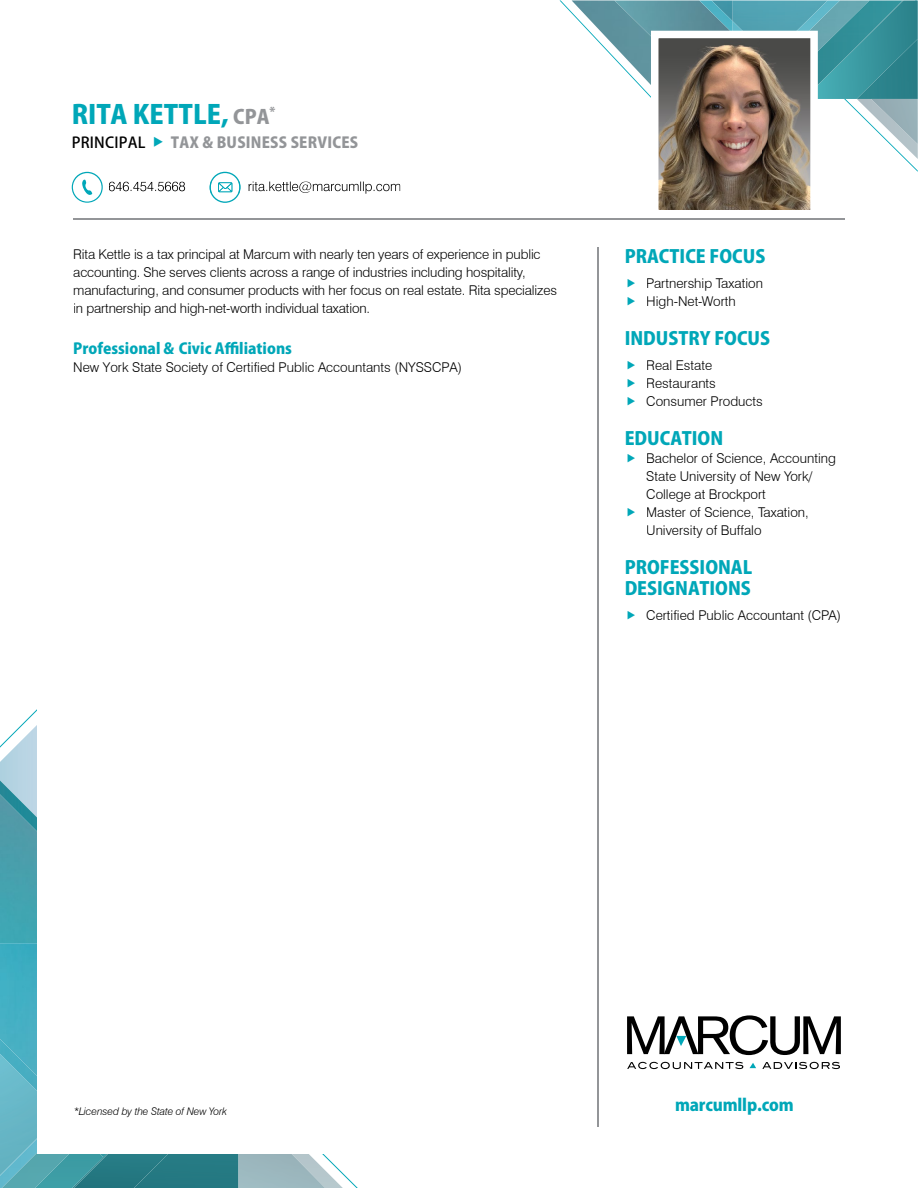
<style>
.page{position:relative;width:918px;height:1188px;background:#fff}
.page>*{position:absolute;margin:0;border:0;box-sizing:border-box;transform-origin:0 0}
.t1{font:800 25.95px "Koz Go Pro";color:#00a7b8}
.t2{font:800 18px/21px "Koz Go Pro";color:#00a7b8}
.t3{font:800 16.5px "Koz Go Pro";letter-spacing:-.01em;color:#00a7b8}
.t4{font:800 15px "Koz Go Pro";color:#00a7b8}
.t5{font:800 15px "Koz Go Pro";letter-spacing:.015em;color:#939598}
.t6{font:300 13.5px/18px "Swiss 721 BT";letter-spacing:-.01em;color:#000}
.t7{font:italic 300 10.5px "Swiss 721 BT";letter-spacing:-.01em;color:#000}
.s1{font-size:19.5px;color:#939598}
.s2{font-weight:500;color:#000}
.s3{color:#00a7b8}
</style>
<div class="page">
<svg style="left:22px;top:709px;width:15px;height:15px"></svg>
<svg style="left:325px;top:1155px;width:33px;height:33px"></svg>
<div style="left:169px;top:1154px;width:69px;height:34px;background:#257a83"></div>
<img style="left:240px;top:1154px;width:85px;height:34px">
<img style="left:239px;top:1100px;width:1px;height:88px">
<img style="left:238px;top:1100px;width:1px;height:88px">
<img style="left:38px;top:1154px;width:34px;height:34px">
<div style="left:0;top:1091px;width:37px;height:47px;background:#67b6c6"></div>
<img style="left:0;top:1138px;width:38px;height:50px">
<img style="left:0;top:724px;width:37px;height:56px">
<svg style="left:72px;top:1154px;width:97px;height:34px;background:#2a7f89"></svg>
<img style="left:0;top:832px;width:37px;height:207px">
<img style="left:0;top:1039px;width:37px;height:52px">
<img style="left:0;top:780px;width:37px;height:52px">
<div style="left:38px;top:651px;width:328px;height:502px;background:#fff"></div>
<hr style="left:73px;top:219px;width:772px;height:1px;background:#939598">
<svg style="left:627px;top:1062px;width:116px;height:7px"></svg>
<svg style="left:762px;top:1062px;width:78px;height:7px"></svg>
<svg style="left:627px;top:1015px;width:214px;height:40px"></svg>
<svg style="left:750px;top:1063px;width:6px;height:5px"></svg>
<hr style="left:598px;top:247px;width:1px;height:879px;background:#939598">
<svg style="left:72px;top:172px;width:31px;height:31px"></svg>
<svg style="left:109px;top:172px;width:291px;height:31px"></svg>
<img style="left:560px;top:0;width:358px;height:210px">
<h1 class="t1" style="left:72px;top:97px;width:205px">RITA KETTLE, <span class="s1">CPA</span><sup>*</sup></h1>
<p class="t5" style="left:72px;top:132px;width:288px"><span class="s2">PRINCIPAL</span> <span class="s3">◆</span> TAX &amp; BUSINESS SERVICES</p>
<p class="t6" style="left:73px;top:245px;width:485px">Rita Kettle is a tax principal at Marcum with nearly ten years of experience in public accounting. She serves clients across a range of industries including hospitality, manufacturing, and consumer products with her focus on real estate. Rita specializes in partnership and high-net-worth individual taxation.</p>
<p class="t4" style="left:73px;top:338px;width:220px">Professional &amp; Civic Affiliations</p>
<p class="t6" style="left:73px;top:358px;width:391px">New York State Society of Certified Public Accountants (NYSSCPA)</p>
<h2 class="t2" style="left:625px;top:247px;width:142px">PRACTICE FOCUS</h2>
<p class="t6" style="left:646px;top:274px;width:118px">Partnership Taxation<br>High-Net-Worth</p>
<h2 class="t2" style="left:625px;top:329px;width:147px">INDUSTRY FOCUS</h2>
<p class="t6" style="left:646px;top:356px;width:118px">Real Estate<br>Restaurants<br>Consumer Products</p>
<h2 class="t2" style="left:625px;top:429px;width:100px">EDUCATION</h2>
<p class="t6" style="left:646px;top:449px;width:191px">Bachelor of Science, Accounting<br>State University of New York/<br>College at Brockport<br>Master of Science, Taxation,<br>University of Buffalo</p>
<h2 class="t2" style="left:625px;top:558px;width:129px">PROFESSIONAL<br>DESIGNATIONS</h2>
<p class="t6" style="left:646px;top:606px;width:196px">Certified Public Accountant (CPA)</p>
<p class="t7" style="left:74px;top:1105px;width:155px">*Licensed by the State of New York</p>
<p class="t3" style="left:675px;top:1094px;width:120px">marcumllp.com</p>
</div>
